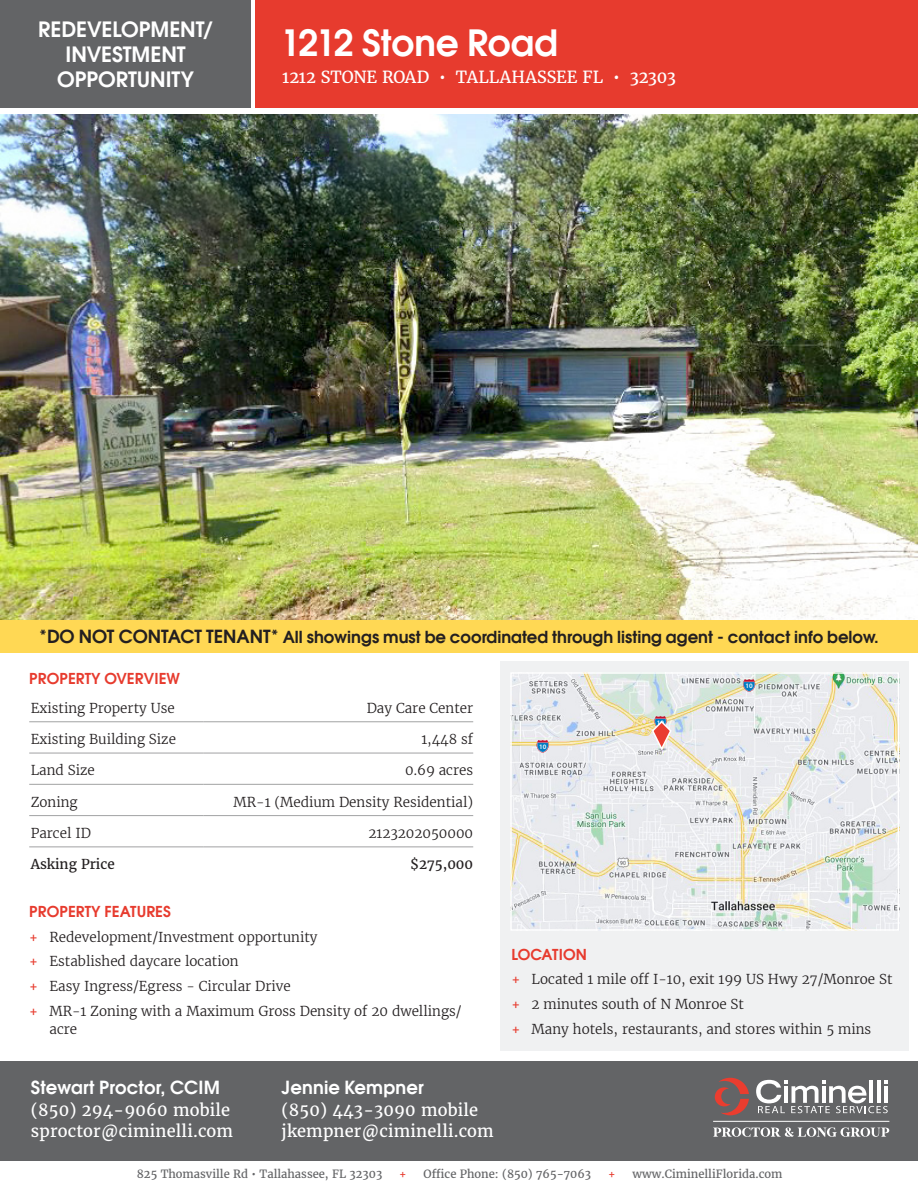
<style>
.page{position:relative;width:918px;height:1188px;background:#fff}
.page>*{position:absolute;margin:0;border:0;box-sizing:border-box;transform-origin:0 0}
.t1{font:36px "Avant Garde Gothic ITC Dm";letter-spacing:-.01em;color:#fff}
.t2{font:21px/25.2px "Avant Garde Gothic ITC Dm";color:#fff;text-align:center}
.t3{font:18px "Avant Garde Gothic ITC Dm";letter-spacing:.01em;color:#fff}
.t4{font:16.5px/21px "Merriweather";letter-spacing:.01em;color:#fff}
.t5{font:16.5px "Avant Garde Gothic ITC Dm";color:#231f20}
.Section_Title__Caps{font:15px "Avant Garde Gothic ITC Dm";letter-spacing:.01em;color:#e73b2e}
.Regular_Text__Align_Left{font:300 13.5px/18px "Merriweather";color:#231f20}
.Regular_Text__Align_Left-2{font:13.5px "Merriweather";color:#231f20}
.t6{font:11.25px "Merriweather";color:#636466}
.t7{font:11.25px "Merriweather";color:#e73b2e}
.t8{font:600 6.75px "Myriad Pro";color:#fff}
.s1{font-size:18px}
.s2{font-weight:400;color:#e73b2e}
</style>
<div class="page">
<div style="left:0;top:1061px;width:918px;height:100px;background:#636466"></div>
<div style="left:255px;top:0;width:663px;height:108px;background:#e73b2e"></div>
<div style="left:0;top:0;width:250px;height:108px;background:#636466"></div>
<svg style="left:715px;top:1077px;width:34px;height:38px"></svg>
<svg style="left:756px;top:1080px;width:132px;height:33px"></svg>
<hr style="left:713px;top:1121px;width:176px;height:1px;background:#fff">
<svg style="left:713px;top:1127px;width:176px;height:10px"></svg>
<div style="left:500px;top:662px;width:409px;height:389px;background:#f0f1f2"></div>
<img style="left:0;top:114px;width:918px;height:506px">
<hr style="left:29px;top:722px;width:174px;height:1px;background:#a1a2a3">
<hr style="left:203px;top:722px;width:270px;height:1px;background:#a1a2a3">
<hr style="left:29px;top:753px;width:174px;height:1px;background:#a1a2a3">
<hr style="left:203px;top:753px;width:270px;height:1px;background:#a1a2a3">
<hr style="left:29px;top:784px;width:174px;height:1px;background:#a1a2a3">
<hr style="left:203px;top:784px;width:270px;height:1px;background:#a1a2a3">
<hr style="left:29px;top:815px;width:174px;height:1px;background:#a1a2a3">
<hr style="left:203px;top:815px;width:270px;height:1px;background:#a1a2a3">
<hr style="left:29px;top:847px;width:174px;height:1px;background:#a1a2a3">
<hr style="left:203px;top:847px;width:270px;height:1px;background:#a1a2a3">
<img style="left:513px;top:675px;width:383px;height:253px">
<div style="left:510px;top:672px;width:389px;height:259px;border:2px solid #fff"></div>
<svg style="left:537px;top:740px;width:12px;height:13px"></svg>
<svg style="left:743px;top:679px;width:12px;height:13px"></svg>
<svg style="left:651px;top:716px;width:22px;height:36px"></svg>
<div style="left:0;top:620px;width:918px;height:32px;background:#ffd854"></div>
<h2 class="t2" style="left:38px;top:17px;width:176px">REDEVELOPMENT/<br>INVESTMENT<br>OPPORTUNITY</h2>
<h1 class="t1" style="left:280px;top:20px;width:280px">1212 Stone Road</h1>
<p class="t4" style="left:282px;top:66px;width:395px">1212 STONE ROAD • TALLAHASSEE FL • 32303</p>
<p class="t5" style="left:39px;top:627px;width:841px"><span class="s1">*DO NOT CONTACT TENANT*</span> All showings must be coordinated through listing agent - contact info below.</p>
<p class="Section_Title__Caps" style="left:29px;top:669px;width:152px">PROPERTY OVERVIEW</p>
<p class="Regular_Text__Align_Left" style="left:31px;top:699px;width:145px">Existing Property Use</p>
<p class="Regular_Text__Align_Left" style="left:367px;top:699px;width:108px">Day Care Center</p>
<p class="Regular_Text__Align_Left" style="left:31px;top:730px;width:147px">Existing Building Size</p>
<p class="Regular_Text__Align_Left" style="left:421px;top:730px;width:53px">1,448 sf</p>
<p class="Regular_Text__Align_Left" style="left:31px;top:762px;width:66px">Land Size</p>
<p class="Regular_Text__Align_Left" style="left:405px;top:762px;width:70px">0.69 acres</p>
<p class="Regular_Text__Align_Left" style="left:31px;top:793px;width:48px">Zoning</p>
<p class="Regular_Text__Align_Left" style="left:234px;top:793px;width:241px">MR-1 (Medium Density Residential)</p>
<p class="Regular_Text__Align_Left" style="left:31px;top:824px;width:62px">Parcel ID</p>
<p class="Regular_Text__Align_Left" style="left:369px;top:824px;width:106px">2123202050000</p>
<p class="Regular_Text__Align_Left-2" style="left:31px;top:856px;width:85px">Asking Price</p>
<p class="Regular_Text__Align_Left-2" style="left:410px;top:856px;width:65px">$275,000</p>
<p class="Section_Title__Caps" style="left:29px;top:902px;width:143px">PROPERTY FEATURES</p>
<p class="Regular_Text__Align_Left" style="left:29px;top:928px;width:290px"><span class="s2">+</span> Redevelopment/Investment opportunity</p>
<p class="Regular_Text__Align_Left" style="left:29px;top:953px;width:211px"><span class="s2">+</span> Established daycare location</p>
<p class="Regular_Text__Align_Left" style="left:29px;top:977px;width:263px"><span class="s2">+</span> Easy Ingress/Egress - Circular Drive</p>
<p class="Regular_Text__Align_Left" style="left:49px;top:1002px;width:414px;text-indent:-20px"><span class="s2">+</span> MR-1 Zoning with a Maximum Gross Density of 20 dwellings/ acre</p>
<h3 class="t3" style="left:31px;top:1076px;width:191px">Stewart Proctor, CCIM</h3>
<p class="t4" style="left:31px;top:1100px;width:204px">(850) 294-9060 mobile sproctor@ciminelli.com</p>
<h3 class="t3" style="left:282px;top:1076px;width:144px">Jennie Kempner</h3>
<p class="t4" style="left:282px;top:1100px;width:214px">(850) 443-3090 mobile jkempner@ciminelli.com</p>
<p class="t8" style="left:539px;top:743px;width:9px">10</p>
<p class="t8" style="left:657px;top:719px;width:9px">10</p>
<p class="t8" style="left:746px;top:682px;width:9px">10</p>
<p class="Section_Title__Caps" style="left:511px;top:945px;width:77px">LOCATION</p>
<p class="Regular_Text__Align_Left" style="left:511px;top:971px;width:383px"><span class="s2">+</span> Located 1 mile off I-10, exit 199 US Hwy 27/Monroe St</p>
<p class="Regular_Text__Align_Left" style="left:511px;top:995px;width:234px"><span class="s2">+</span> 2 minutes south of N Monroe St</p>
<p class="Regular_Text__Align_Left" style="left:511px;top:1020px;width:361px"><span class="s2">+</span> Many hotels, restaurants, and stores within 5 mins</p>
<p class="t6" style="left:137px;top:1167px;width:247px">825 Thomasville Rd • Tallahassee, FL 32303</p>
<p class="t7" style="left:399px;top:1167px;width:9px">+</p>
<p class="t6" style="left:424px;top:1167px;width:169px">Office Phone: (850) 765-7063</p>
<p class="t7" style="left:608px;top:1167px;width:9px">+</p>
<p class="t6" style="left:632px;top:1167px;width:152px">www.CiminelliFlorida.com</p>
</div>
